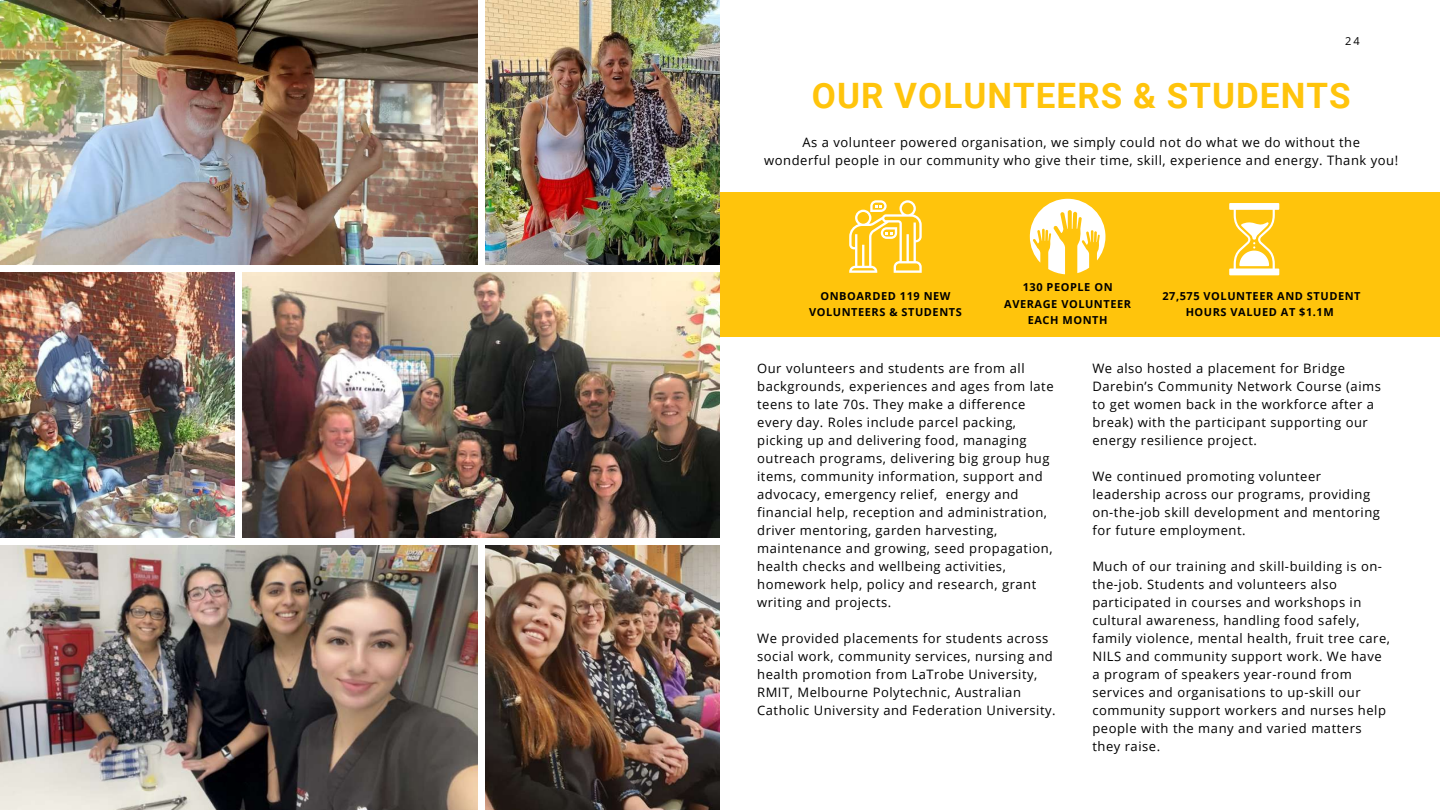
<style>
.page{position:relative;width:1440px;height:810px;background:#fff}
.page>*{position:absolute;margin:0;border:0;box-sizing:border-box;transform-origin:0 0}
.t1{font:700 35px "Roboto";letter-spacing:.03em;color:#ffc40c}
.t2{font:13px/18px "Open Sans";letter-spacing:.04em;color:#000}
.t3{font:700 11px/16.5px "Open Sans";letter-spacing:.05em;color:#000;text-align:center}
.t4{font:11px "Open Sans";color:#000}
</style>
<div class="page">
<div style="left:720px;top:193px;width:720px;height:144px;background:#ffc40c"></div>
<img style="left:485px;top:0;width:235px;height:265px">
<img style="left:0;top:545px;width:478px;height:265px">
<img style="left:242px;top:272px;width:478px;height:266px">
<img style="left:485px;top:545px;width:235px;height:265px">
<img style="left:0;top:0;width:478px;height:265px">
<img style="left:0;top:272px;width:235px;height:266px">
<svg style="left:849px;top:200px;width:73px;height:73px"></svg>
<svg style="left:1229px;top:203px;width:50px;height:72px"></svg>
<svg style="left:1030px;top:199px;width:75px;height:75px"></svg>
<p class="t4" style="left:1345px;top:34px;width:16px">24</p>
<h1 class="t1" style="left:812px;top:75px;width:540px">OUR VOLUNTEERS &amp; STUDENTS</h1>
<p class="t2" style="left:764px;top:133px;width:635px;text-align:center">As a volunteer powered organisation, we simply could not do what we do without the<br>wonderful people in our community who give their time, skill, experience and energy. Thank you!</p>
<p class="t3" style="left:809px;top:287px;width:154px">ONBOARDED 119 NEW<br>VOLUNTEERS &amp; STUDENTS</p>
<p class="t3" style="left:1004px;top:279px;width:128px">130 PEOPLE ON<br>AVERAGE VOLUNTEER<br>EACH MONTH</p>
<p class="t3" style="left:1162px;top:287px;width:200px">27,575 VOLUNTEER AND STUDENT<br>HOURS VALUED AT $1.1M</p>
<p class="t2" style="left:757px;top:359px;width:298px">Our volunteers and students are from all backgrounds, experiences and ages from late teens to late 70s. They make a difference every day. Roles include parcel packing, picking up and delivering food, managing outreach programs, delivering big group hug items, community information, support and advocacy, emergency relief, energy and financial help, reception and administration, driver mentoring, garden harvesting, maintenance and growing, seed propagation, health checks and wellbeing activities, homework help, policy and research, grant writing and projects.</p>
<p class="t2" style="left:1092px;top:359px;width:290px">We also hosted a placement for Bridge Darebin’s Community Network Course (aims to get women back in the workforce after a break) with the participant supporting our energy resilience project.</p>
<p class="t2" style="left:1092px;top:467px;width:289px">We continued promoting volunteer leadership across our programs, providing on-the-job skill development and mentoring for future employment.</p>
<p class="t2" style="left:1092px;top:557px;width:299px">Much of our training and skill-building is on&shy;the-job. Students and volunteers also participated in courses and workshops in cultural awareness, handling food safely, family violence, mental health, fruit tree care, NILS and community support work. We have a program of speakers year-round from services and organisations to up-skill our community support workers and nurses help people with the many and varied matters they raise.</p>
<p class="t2" style="left:757px;top:629px;width:300px">We provided placements for students across social work, community services, nursing and health promotion from LaTrobe University, RMIT, Melbourne Polytechnic, Australian Catholic University and Federation University.</p>
</div>
